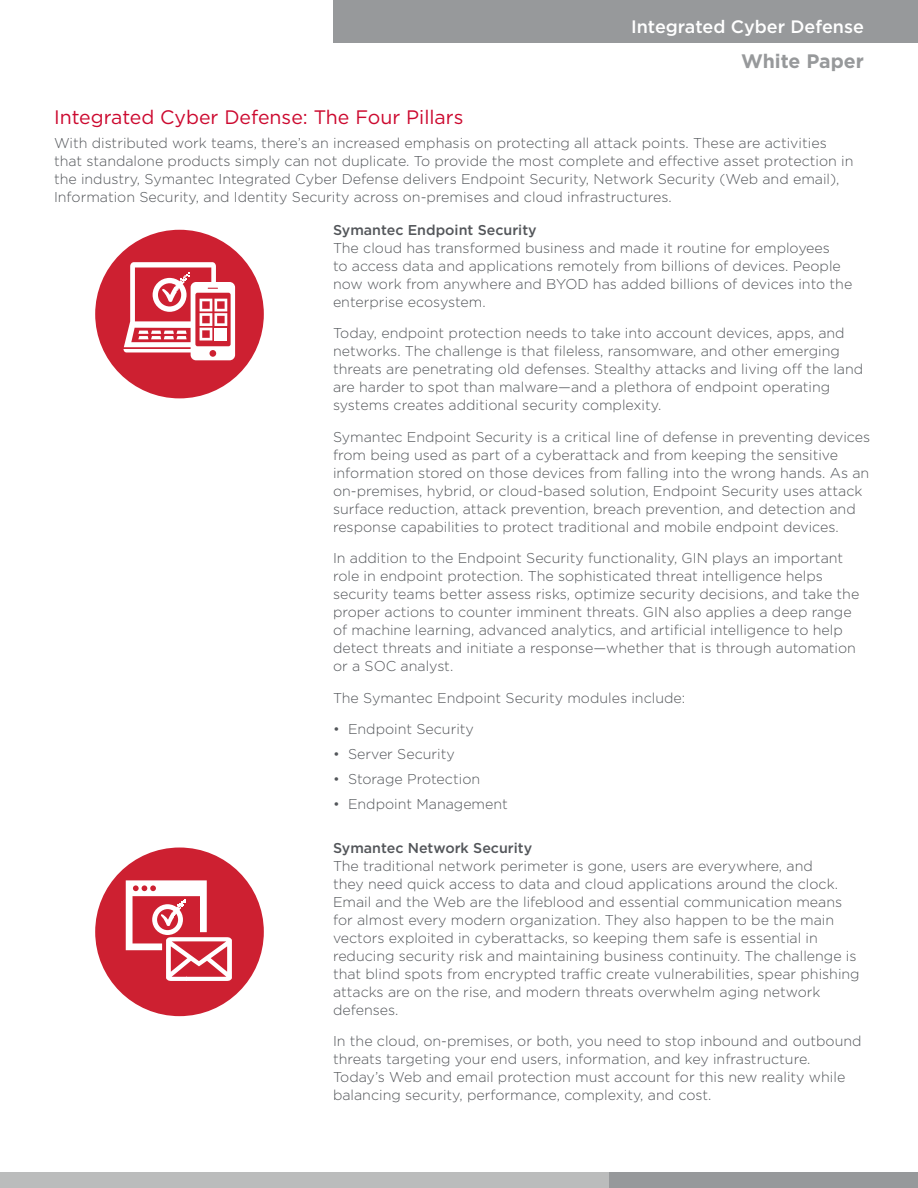
<style>
.page{position:relative;width:918px;height:1188px;background:#fff}
.page>*{position:absolute;margin:0;border:0;box-sizing:border-box;transform-origin:0 0}
.Body_Head{font:19.5px "Gotham";color:#cc092f}
.t1{font:700 19.5px "Gotham";color:#97999b}
.t2{font:500 18px "Gotham";color:#fff}
.Body_Text{font:300 14.25px/18px "Gotham";color:#53565a}
.Body_Subhead_Medium{font:500 14.25px "Gotham";color:#53565a}
</style>
<div class="page">
<div style="left:0;top:1172px;width:707px;height:16px;background:#bbbcbc"></div>
<div style="left:609px;top:1172px;width:309px;height:16px;background:#97999b"></div>
<div style="left:333px;top:0;width:585px;height:43px;background:#97999b"></div>
<div style="left:95px;top:230px;width:169px;height:168px;background:#cd2031;border-radius:50%"></div>
<svg style="left:124px;top:262px;width:111px;height:98px"></svg>
<div style="left:95px;top:848px;width:169px;height:168px;background:#cd2031;border-radius:50%"></div>
<svg style="left:126px;top:880px;width:106px;height:101px"></svg>
<p class="t2" style="left:631px;top:15px;width:234px">Integrated Cyber Defense</p>
<h1 class="t1" style="left:741px;top:48px;width:124px">White Paper</h1>
<p class="Body_Head" style="left:54px;top:104px;width:411px">Integrated Cyber Defense: The Four Pillars</p>
<p class="Body_Text" style="left:54px;top:134px;width:801px">With distributed work teams, there’s an increased emphasis on protecting all attack points. These are activities that standalone products simply can not duplicate. To provide the most complete and effective asset protection in the industry, Symantec Integrated Cyber Defense delivers Endpoint Security, Network Security (Web and email), Information Security, and Identity Security across on-premises and cloud infrastructures.</p>
<p class="Body_Subhead_Medium" style="left:333px;top:221px;width:205px">Symantec Endpoint Security</p>
<p class="Body_Text" style="left:333px;top:239px;width:521px">The cloud has transformed business and made it routine for employees<br>to access data and applications remotely from billions of devices. People now work from anywhere and BYOD has added billions of devices into the enterprise ecosystem.</p>
<p class="Body_Text" style="left:333px;top:324px;width:532px">Today, endpoint protection needs to take into account devices, apps, and networks. The challenge is that fileless, ransomware, and other emerging threats are penetrating old defenses. Stealthy attacks and living off the land are harder to spot than malware—and a plethora of endpoint operating systems creates additional security complexity.</p>
<p class="Body_Text" style="left:333px;top:428px;width:539px">Symantec Endpoint Security is a critical line of defense in preventing devices from being used as part of a cyberattack and from keeping the sensitive information stored on those devices from falling into the wrong hands. As an on-premises, hybrid, or cloud-based solution, Endpoint Security uses attack surface reduction, attack prevention, breach prevention, and detection and response capabilities to protect traditional and mobile endpoint devices.</p>
<p class="Body_Text" style="left:333px;top:549px;width:528px">In addition to the Endpoint Security functionality, GIN plays an important role in endpoint protection. The sophisticated threat intelligence helps security teams better assess risks, optimize security decisions, and take the proper actions to counter imminent threats. GIN also applies a deep range of machine learning, advanced analytics, and artificial intelligence to help detect threats and initiate a response—whether that is through automation or a SOC analyst.</p>
<p class="Body_Text" style="left:333px;top:689px;width:354px">The Symantec Endpoint Security modules include:</p>
<p class="Body_Text" style="left:333px;top:720px;width:143px">• Endpoint Security</p>
<p class="Body_Text" style="left:333px;top:745px;width:123px">• Server Security</p>
<p class="Body_Text" style="left:333px;top:770px;width:149px">• Storage Protection</p>
<p class="Body_Text" style="left:333px;top:794px;width:176px">• Endpoint Management</p>
<p class="Body_Subhead_Medium" style="left:333px;top:838px;width:201px">Symantec Network Security</p>
<p class="Body_Text" style="left:333px;top:856px;width:528px">The traditional network perimeter is gone, users are everywhere, and<br>they need quick access to data and cloud applications around the clock.<br>Email and the Web are the lifeblood and essential communication means for almost every modern organization. They also happen to be the main vectors exploited in cyberattacks, so keeping them safe is essential in reducing security risk and maintaining business continuity. The challenge is that blind spots from encrypted traffic create vulnerabilities, spear phishing attacks are on the rise, and modern threats overwhelm aging network defenses.</p>
<p class="Body_Text" style="left:333px;top:1032px;width:530px">In the cloud, on-premises, or both, you need to stop inbound and outbound threats targeting your end users, information, and key infrastructure.<br>Today’s Web and email protection must account for this new reality while balancing security, performance, complexity, and cost.</p>
</div>
